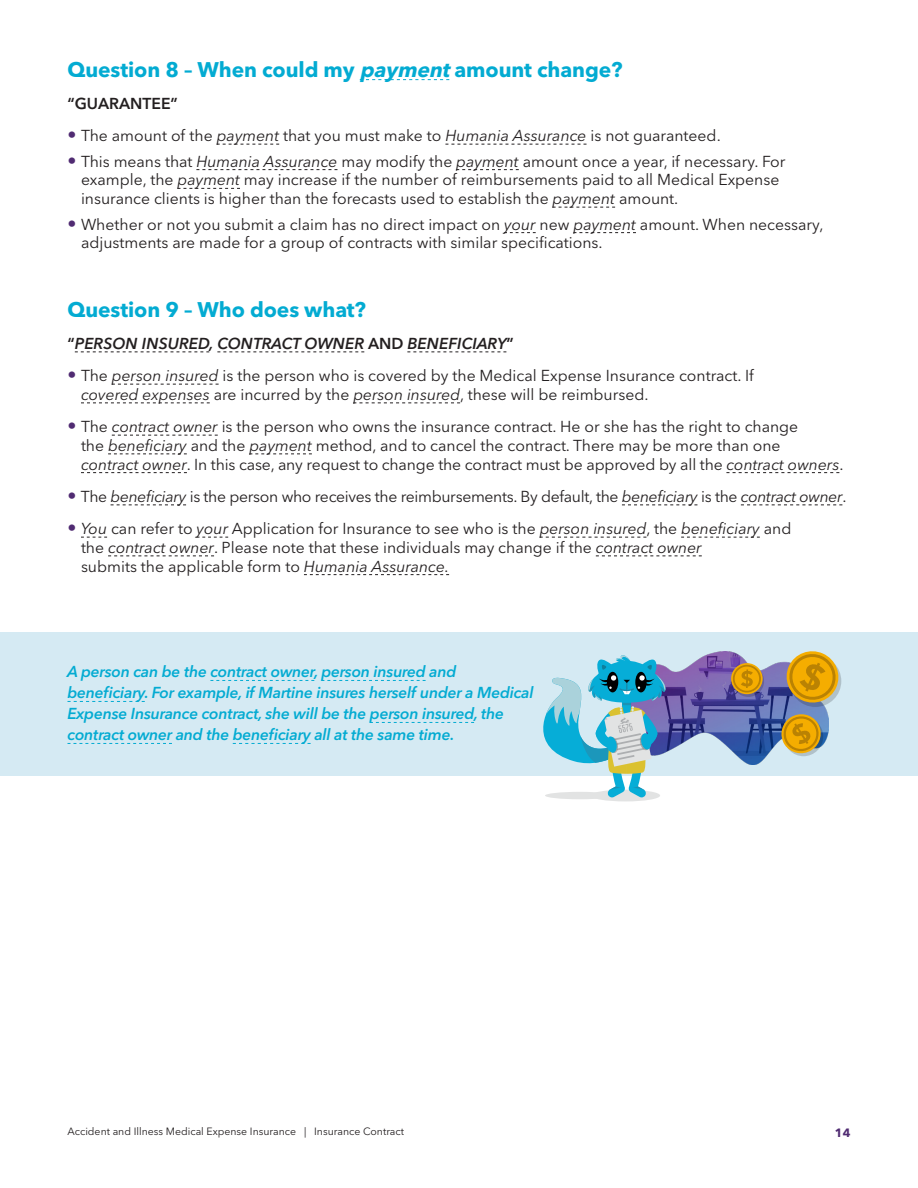
<style>
.page{position:relative;width:918px;height:1188px;background:#fff}
.page>*{position:absolute;margin:0;border:0;box-sizing:border-box;transform-origin:0 0}
.t1{font:700 21px "Avenir Next LT Pro";letter-spacing:-.005em;color:#03abd2}
.t2{font:15.75px/18.8px "Avenir Next LT Pro";color:#231f20}
.t3{font:italic 600 15.75px/21px "Avenir Next LT Pro";letter-spacing:-.015em;color:#03abd2}
.t4{font:15.75px "Avenir Next LT Pro";letter-spacing:-.02em;color:#231f20}
.t5{font:italic 600 15.75px "Avenir Next LT Pro";color:#231f20}
.t6{font:600 15.75px "Avenir Next LT Pro";color:#231f20}
.t7{font:700 12px "Avenir Next LT Pro";color:#502b72}
.t8{font:10.5px "Avenir Next LT Pro";color:#231f20}
.s1{font-style:italic}
.s2{font-size:18px;color:#502b72}
.s3{font-style:normal}
</style>
<div class="page">
<svg style="left:360px;top:79px;width:89px;height:1px"></svg>
<svg style="left:217px;top:144px;width:62px;height:1px"></svg>
<svg style="left:445px;top:144px;width:142px;height:1px"></svg>
<svg style="left:196px;top:169px;width:142px;height:1px"></svg>
<svg style="left:456px;top:169px;width:63px;height:1px"></svg>
<svg style="left:178px;top:188px;width:62px;height:1px"></svg>
<svg style="left:553px;top:207px;width:62px;height:1px"></svg>
<svg style="left:504px;top:232px;width:32px;height:1px"></svg>
<svg style="left:573px;top:232px;width:63px;height:1px"></svg>
<svg style="left:75px;top:352px;width:134px;height:1px"></svg>
<svg style="left:217px;top:352px;width:147px;height:1px"></svg>
<svg style="left:407px;top:352px;width:99px;height:1px"></svg>
<svg style="left:112px;top:384px;width:107px;height:1px"></svg>
<svg style="left:81px;top:403px;width:129px;height:1px"></svg>
<svg style="left:353px;top:403px;width:107px;height:1px"></svg>
<svg style="left:112px;top:435px;width:106px;height:1px"></svg>
<svg style="left:108px;top:454px;width:79px;height:1px"></svg>
<svg style="left:249px;top:454px;width:63px;height:1px"></svg>
<svg style="left:81px;top:472px;width:106px;height:1px"></svg>
<svg style="left:726px;top:472px;width:113px;height:1px"></svg>
<svg style="left:111px;top:505px;width:75px;height:1px"></svg>
<svg style="left:622px;top:505px;width:75px;height:1px"></svg>
<svg style="left:741px;top:505px;width:101px;height:1px"></svg>
<svg style="left:81px;top:537px;width:26px;height:1px"></svg>
<svg style="left:197px;top:537px;width:31px;height:1px"></svg>
<svg style="left:540px;top:537px;width:106px;height:1px"></svg>
<svg style="left:681px;top:537px;width:79px;height:1px"></svg>
<svg style="left:108px;top:556px;width:106px;height:1px"></svg>
<svg style="left:596px;top:556px;width:106px;height:1px"></svg>
<svg style="left:304px;top:574px;width:145px;height:1px"></svg>
<div style="left:0;top:632px;width:918px;height:144px;background:#d5eaf3"></div>
<img style="left:665px;top:651px;width:164px;height:114px">
<svg style="left:210px;top:680px;width:104px;height:1px"></svg>
<svg style="left:321px;top:680px;width:105px;height:1px"></svg>
<svg style="left:68px;top:701px;width:77px;height:1px"></svg>
<svg style="left:370px;top:722px;width:104px;height:1px"></svg>
<svg style="left:68px;top:743px;width:104px;height:1px"></svg>
<svg style="left:233px;top:743px;width:78px;height:1px"></svg>
<svg style="left:733px;top:665px;width:31px;height:32px"></svg>
<svg style="left:783px;top:651px;width:59px;height:55px"></svg>
<svg style="left:779px;top:712px;width:44px;height:44px;background:#bd9e4c"></svg>
<svg style="left:731px;top:663px;width:32px;height:31px"></svg>
<svg style="left:733px;top:665px;width:28px;height:28px"></svg>
<div style="left:591px;top:790px;width:69px;height:11px;background:#e2e3e3;border-radius:50%"></div>
<div style="left:545px;top:792px;width:70px;height:7px;background:#e2e3e3;border-radius:50%"></div>
<svg style="left:543px;top:655px;width:122px;height:142px"></svg>
<h1 class="t1" style="left:68px;top:56px;width:557px">Question 8 – When could my <span class="s1">payment</span>amount change?</h1>
<p class="t6" style="left:68px;top:94px;width:112px">“GUARANTEE”</p>
<p class="t2" style="left:68px;top:126px;width:655px"><span class="s2">•</span> The amount of the <span class="s1">payment</span> that you must make to <span class="s1">Humania Assurance</span> is not guaranteed.</p>
<p class="t2" style="left:81px;top:152px;width:706px;text-indent:-14px"><span class="s2">•</span> This means that <span class="s1">Humania Assurance</span> may modify the <span class="s1">payment</span> amount once a year, if necessary. For example, the <span class="s1">payment</span> may increase if the number of reimbursements paid to all Medical Expense insurance clients is higher than the forecasts used to establish the <span class="s1">payment</span> amount.</p>
<p class="t2" style="left:81px;top:215px;width:744px;text-indent:-14px"><span class="s2">•</span> Whether or not you submit a claim has no direct impact on <span class="s1">your</span> new <span class="s1">payment</span> amount. When necessary, adjustments are made for a group of contracts with similar specifications.</p>
<h1 class="t1" style="left:68px;top:296px;width:300px">Question 9 – Who does what?</h1>
<p class="t5" style="left:68px;top:334px;width:448px"><span class="s3">“</span>PERSON INSURED, CONTRACT OWNER <span class="s3">AND</span> BENEFICIARY<span class="s3">”</span></p>
<p class="t2" style="left:81px;top:366px;width:674px;text-indent:-14px"><span class="s2">•</span> The <span class="s1">person insured</span> is the person who is covered by the Medical Expense Insurance contract. If <span class="s1">covered expenses</span> are incurred by the <span class="s1">person insured</span>, these will be reimbursed.</p>
<p class="t2" style="left:81px;top:417px;width:764px;text-indent:-14px"><span class="s2">•</span> The <span class="s1">contract owner</span> is the person who owns the insurance contract. He or she has the right to change<br>the <span class="s1">beneficiary</span> and the <span class="s1">payment</span> method, and to cancel the contract. There may be more than one<br><span class="s1">contract owner</span>. In this case, any request to change the contract must be approved by all the <span class="s1">contract owners</span>.</p>
<p class="t4" style="left:68px;top:487px;width:781px"><span class="s2">•</span> The <span class="s1">beneficiary</span> is the person who receives the reimbursements. By default, the <span class="s1">beneficiary</span> is the <span class="s1">contract owner</span>.</p>
<p class="t2" style="left:81px;top:519px;width:712px;text-indent:-14px"><span class="s2">•</span> <span class="s1">You</span> can refer to <span class="s1">your</span> Application for Insurance to see who is the <span class="s1">person insured</span>, the <span class="s1">beneficiary</span> and the <span class="s1">contract owner</span>. Please note that these individuals may change if the <span class="s1">contract owner<br></span>submits the applicable form to <span class="s1">Humania Assurance.</span></p>
<p class="t3" style="left:68px;top:661px;width:468px">A person can be the contract owner, person insured and beneficiary. For example, if Martine insures herself under a Medical Expense Insurance contract, she will be the person insured, the contract owner and the beneficiary all at the same time.</p>
<p class="t8" style="left:68px;top:1126px;width:338px">Accident and Illness Medical Expense Insurance | Insurance Contract</p>
<p class="t7" style="left:835px;top:1125px;width:17px">14</p>
</div>
